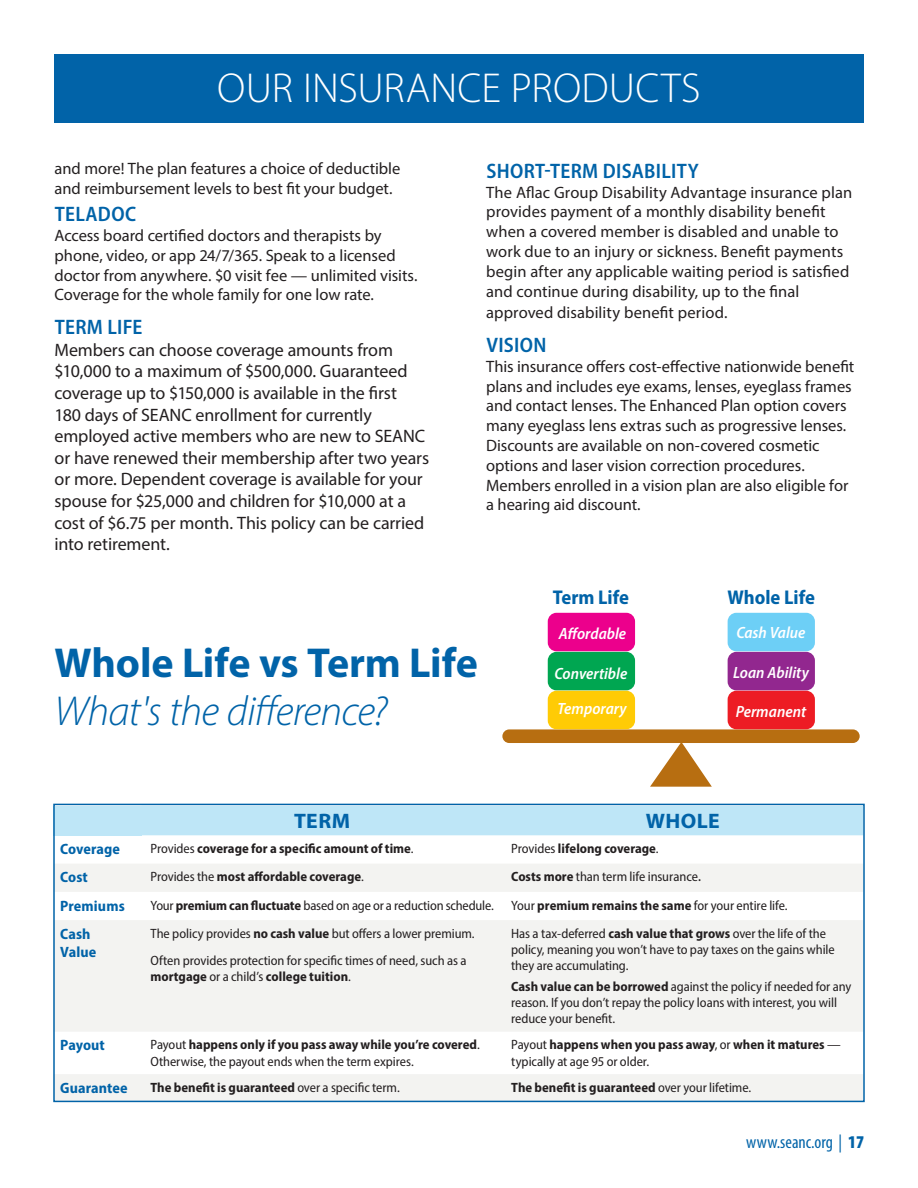
<style>
.page{position:relative;width:918px;height:1188px;background:#fff}
.page>*{position:absolute;margin:0;border:0;box-sizing:border-box;transform-origin:0 0}
.t1{font:italic 300 42px/48px "Myriad Pro";letter-spacing:-.02em;color:#0163a8}
.t2{font:300 42px "Myriad Pro";letter-spacing:.005em;color:#fff}
.t3{font:600 semi-condensed 21px "Myriad Pro";letter-spacing:.015em;color:#0163a8}
.t4{font:700 21px "Myriad Pro";letter-spacing:.02em;color:#0163a8}
.t5{font:700 semi-condensed 19.95px "Myriad Pro";color:#0163a8}
.t6{font:18px/21.6px "Myriad Pro";letter-spacing:-.005em;color:#231f20}
.t7{font:condensed 18px "Myriad Pro";color:#0163a8}
.t8{font:16.5px/19.8px "Myriad Pro";color:#231f20}
.t9{font:italic 600 semi-condensed 16.35px "Myriad Pro";color:#fff}
.t10{font:700 semi-condensed 15px/18px "Myriad Pro";letter-spacing:.005em;color:#0163a8}
.t11{font:semi-condensed 13.5px/16.2px "Myriad Pro";letter-spacing:-.005em;color:#231f20}
.t12{font:700 semi-condensed 13.5px/16.2px "Myriad Pro";color:#231f20}
.s1{font-weight:700;font-style:normal}
.s2{font-weight:400}
.s3{font-weight:700}
.s4{font-weight:600;font-stretch:condensed}
.s5{font-weight:900}
</style>
<div class="page">
<div style="left:54px;top:54px;width:810px;height:69px;background:#0163a8"></div>
<div style="left:54px;top:806px;width:88px;height:29px;background:#bee6f7"></div>
<div style="left:142px;top:807px;width:720px;height:28px;background:#bee6f7"></div>
<svg style="left:56px;top:864px;width:806px;height:235px"></svg>
<div style="left:56px;top:920px;width:806px;height:112px;background:#f3f3f1"></div>
<div style="left:502px;top:729px;width:358px;height:14px;background:#b76e11;border-radius:7px"></div>
<svg style="left:650px;top:743px;width:62px;height:44px"></svg>
<div style="left:548px;top:613px;width:87px;height:38px;background:#ec008c;border-radius:9px"></div>
<div style="left:548px;top:652px;width:87px;height:38px;background:#00a651;border-radius:9px"></div>
<div style="left:548px;top:691px;width:87px;height:38px;background:#ffcb05;border-radius:9px"></div>
<div style="left:728px;top:613px;width:87px;height:38px;background:#6dcff6;border-radius:9px"></div>
<div style="left:728px;top:652px;width:87px;height:38px;background:#92278f;border-radius:9px"></div>
<div style="left:728px;top:691px;width:87px;height:38px;background:#ed1c24;border-radius:9px"></div>
<div style="left:53px;top:804px;width:812px;height:298px;border:2px solid #0163a8"></div>
<p class="t2" style="left:217px;top:63px;width:485px">OUR INSURANCE PRODUCTS</p>
<p class="t8" style="left:55px;top:159px;width:347px">and more! The plan features a choice of deductible and reimbursement levels to best fit your budget.</p>
<p class="t3" style="left:55px;top:201px;width:83px">TELADOC</p>
<p class="t8" style="left:55px;top:225px;width:364px">Access board certified doctors and therapists by phone, video, or app 24/7/365. Speak to a licensed doctor from anywhere. $0 visit fee — unlimited visits.<br>Coverage for the whole family for one low rate.</p>
<p class="t3" style="left:55px;top:314px;width:89px">TERM LIFE</p>
<p class="t6" style="left:55px;top:339px;width:376px">Members can choose coverage amounts from $10,000 to a maximum of $500,000. Guaranteed coverage up to $150,000 is available in the first<br>180 days of SEANC enrollment for currently employed active members who are new to SEANC or have renewed their membership after two years or more. Dependent coverage is available for your spouse for $25,000 and children for $10,000 at a cost of $6.75 per month. This policy can be carried into retirement.</p>
<p class="t3" style="left:486px;top:158px;width:214px">SHORT-TERM DISABILITY</p>
<p class="t8" style="left:486px;top:182px;width:368px">The Aflac Group Disability Advantage insurance plan provides payment of a monthly disability benefit when a covered member is disabled and unable to work due to an injury or sickness. Benefit payments begin after any applicable waiting period is satisfied and continue during disability, up to the final</p>
<p class="t8" style="left:486px;top:302px;width:243px">approved disability benefit period.</p>
<p class="t3" style="left:486px;top:332px;width:62px">VISION</p>
<p class="t8" style="left:486px;top:356px;width:370px">This insurance offers cost-effective nationwide benefit plans and includes eye exams, lenses, eyeglass frames and contact lenses. The Enhanced Plan option covers many eyeglass lens extras such as progressive lenses.<br>Discounts are available on non-covered cosmetic options and laser vision correction procedures.<br>Members enrolled in a vision plan are also eligible for a hearing aid discount.</p>
<p class="t1" style="left:55px;top:639px;width:425px"><span class="s1">Whole Life vs Term Life<br></span>What's the difference?</p>
<p class="t5" style="left:553px;top:584px;width:78px">Term Life</p>
<p class="t5" style="left:727px;top:584px;width:89px">Whole Life</p>
<p class="t9" style="left:559px;top:623px;width:69px">Affordable</p>
<p class="t9" style="left:736px;top:622px;width:71px">Cash Value</p>
<p class="t9" style="left:733px;top:662px;width:77px">Loan Ability</p>
<p class="t9" style="left:736px;top:701px;width:72px">Permanent</p>
<p class="t9" style="left:555px;top:663px;width:74px">Convertible</p>
<p class="t9" style="left:558px;top:698px;width:71px">Temporary</p>
<p class="t4" style="left:294px;top:807px;width:58px">TERM</p>
<p class="t4" style="left:646px;top:807px;width:75px">WHOLE</p>
<p class="t10" style="left:60px;top:840px;width:61px">Coverage</p>
<p class="t12" style="left:150px;top:840px;width:265px"><span class="s2">Provides</span> coverage for a specific amount of time<span class="s2">.</span></p>
<p class="t12" style="left:511px;top:840px;width:149px"><span class="s2">Provides</span> lifelong coverage<span class="s2">.</span></p>
<p class="t10" style="left:60px;top:868px;width:29px">Cost</p>
<p class="t12" style="left:150px;top:868px;width:215px"><span class="s2">Provides the</span> most affordable coverage<span class="s2">.</span></p>
<p class="t11" style="left:511px;top:868px;width:191px"><span class="s3">Costs more</span> than term life insurance<span class="s4">.</span></p>
<p class="t10" style="left:60px;top:896px;width:66px">Premiums</p>
<p class="t11" style="left:150px;top:897px;width:345px">Your <span class="s3">premium can fluctuate</span> based on age or a reduction schedule.</p>
<p class="t11" style="left:511px;top:897px;width:278px">Your <span class="s3">premium remains the same</span> for your entire life.</p>
<p class="t10" style="left:60px;top:924px;width:37px">Cash<br>Value</p>
<p class="t11" style="left:150px;top:925px;width:326px">The policy provides <span class="s3">no cash value</span> but offers a lower premium.</p>
<p class="t11" style="left:150px;top:952px;width:318px">Often provides protection for specific times of need, such as a <span class="s3">mortgage</span> or a child’s <span class="s3">college tuition</span>.</p>
<p class="t11" style="left:511px;top:925px;width:325px">Has a tax-deferred <span class="s3">cash value that grows</span> over the life of the policy, meaning you won’t have to pay taxes on the gains while they are accumulating.</p>
<p class="t11" style="left:511px;top:978px;width:342px"><span class="s3">Cash value can be borrowed</span> against the policy if needed for any reason. If you don’t repay the policy loans with interest, you will reduce your benefit.</p>
<p class="t10" style="left:60px;top:1036px;width:46px">Payout</p>
<p class="t11" style="left:150px;top:1037px;width:331px">Payout <span class="s3">happens only if you pass away while you’re covered</span>.<br>Otherwise, the payout ends when the term expires.</p>
<p class="t12" style="left:511px;top:1036px;width:331px"><span class="s2">Payout</span> happens when you pass away<span class="s2">, or</span> when it matures <span class="s2">— typically at age 95 or older.</span></p>
<p class="t10" style="left:60px;top:1078px;width:69px">Guarantee</p>
<p class="t12" style="left:150px;top:1079px;width:251px">The benefit is guaranteed <span class="s2">over a specific term.</span></p>
<p class="t12" style="left:511px;top:1079px;width:242px">The benefit is guaranteed <span class="s2">over your lifetime.</span></p>
<p class="t7" style="left:746px;top:1131px;width:119px">www.seanc.org | <span class="s5">17</span></p>
</div>
